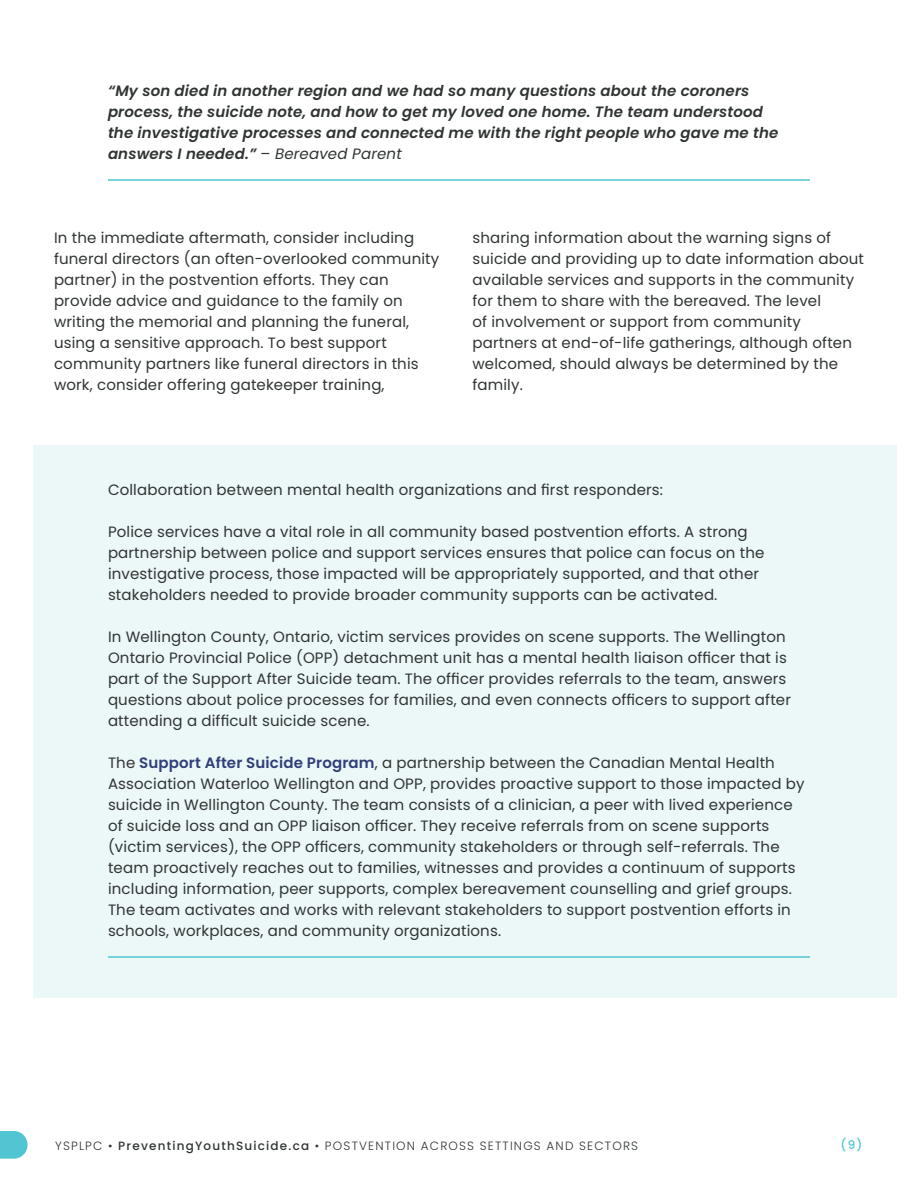
<style>
.page{position:relative;width:918px;height:1188px;background:#fff}
.page>*{position:absolute;margin:0;border:0;box-sizing:border-box;transform-origin:0 0}
.Calll-Out{font:15px/21px "Poppins";letter-spacing:.01em;color:#303434}
.Body_Text_Black{font:15px/21px "Poppins";letter-spacing:.01em;color:#303434}
.Calll-Out-2{font:italic 600 15px/21px "Poppins";letter-spacing:.01em;color:#303434}
.t1{font:300 12px "Poppins";letter-spacing:.1em;color:#303434}
.t2{font:500 12px "Poppins";color:#51c5d1}
.s1{font-weight:400}
.s2{font-weight:600;color:#313f79}
.s3{font-weight:500}
</style>
<div class="page">
<svg style="left:0;top:1131px;width:28px;height:28px"></svg>
<div style="left:33px;top:446px;width:863px;height:552px;background:#ecf7f8"></div>
<hr style="left:108px;top:179px;width:702px;height:2px;background:#51c5d1">
<hr style="left:108px;top:956px;width:702px;height:2px;background:#51c5d1">
<p class="Calll-Out-2" style="left:108px;top:80px;width:672px">“My son died in another region and we had so many questions about the coroners process, the suicide note, and how to get my loved one home. The team understood the investigative processes and connected me with the right people who gave me the answers I needed.” <span class="s1">– Bereaved Parent</span></p>
<p class="Body_Text_Black" style="left:54px;top:227px;width:387px">In the immediate aftermath, consider including funeral directors (an often-overlooked community partner) in the postvention efforts. They can provide advice and guidance to the family on writing the memorial and planning the funeral, using a sensitive approach. To best support community partners like funeral directors in this work, consider offering gatekeeper training,</p>
<p class="Body_Text_Black" style="left:472px;top:227px;width:393px">sharing information about the warning signs of suicide and providing up to date information about available services and supports in the community for them to share with the bereaved. The level<br>of involvement or support from community partners at end-of-life gatherings, although often welcomed, should always be determined by the family.</p>
<p class="Calll-Out" style="left:108px;top:479px;width:557px">Collaboration between mental health organizations and first responders:</p>
<p class="Calll-Out" style="left:108px;top:521px;width:658px">Police services have a vital role in all community based postvention efforts. A strong partnership between police and support services ensures that police can focus on the investigative process, those impacted will be appropriately supported, and that other stakeholders needed to provide broader community supports can be activated.</p>
<p class="Calll-Out" style="left:108px;top:626px;width:685px">In Wellington County, Ontario, victim services provides on scene supports. The Wellington Ontario Provincial Police (OPP) detachment unit has a mental health liaison officer that is part of the Support After Suicide team. The officer provides referrals to the team, answers questions about police processes for families, and even connects officers to support after attending a difficult suicide scene.</p>
<p class="Calll-Out" style="left:108px;top:752px;width:698px">The <span class="s2">Support After Suicide Program</span>, a partnership between the Canadian Mental Health Association Waterloo Wellington and OPP, provides proactive support to those impacted by suicide in Wellington County. The team consists of a clinician, a peer with lived experience of suicide loss and an OPP liaison officer. They receive referrals from on scene supports (victim services), the OPP officers, community stakeholders or through self-referrals. The team proactively reaches out to families, witnesses and provides a continuum of supports including information, peer supports, complex bereavement counselling and grief groups.<br>The team activates and works with relevant stakeholders to support postvention efforts in schools, workplaces, and community organizations.</p>
<p class="t1" style="left:55px;top:1138px;width:585px">YSPLPC • <span class="s3">PreventingYouthSuicide.ca</span> • POSTVENTION ACROSS SETTINGS AND SECTORS</p>
<p class="t2" style="left:841px;top:1138px;width:23px">(9)</p>
</div>
